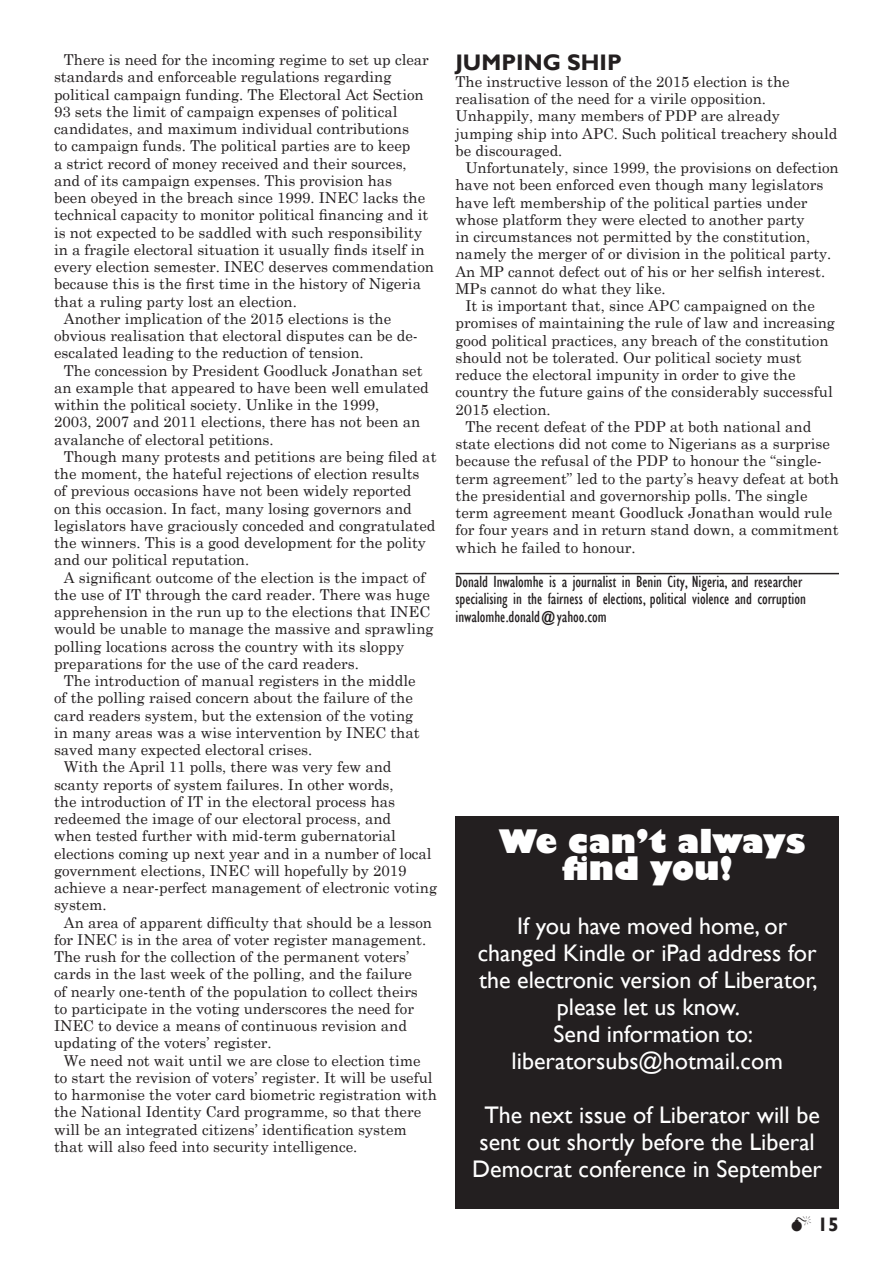
<style>
.page{position:relative;width:893px;height:1263px;background:#fff}
.page>*{position:absolute;margin:0;border:0;box-sizing:border-box;transform-origin:0 0}
.t1{font:800 31.5px/27px "Gill Sans";color:#fff;text-align:center}
.t2{font:24px/27px "Gill Sans";color:#fff;text-align:center}
.Subhead{font:700 22.5px "Gill Sans";color:#231f20}
.t3{font:700 19.5px "Gill Sans";color:#231f20}
.Collective{font:condensed 16.5px/17.2px "Gill Sans";color:#231f20}
.Body_No_Indent{font:15px/17.2px "Century Schoolbook";color:#231f20}
</style>
<div class="page">
<hr style="left:455px;top:573px;width:384px;height:1px;background:#231f20">
<div style="left:455px;top:816px;width:384px;height:393px;background:#231f20"></div>
<p class="Body_No_Indent" style="left:54px;top:50px;width:381px;text-indent:10px">There is need for the incoming regime to set up clear standards and enforceable regulations regarding political campaign funding. The Electoral Act Section 93 sets the limit of campaign expenses of political candidates, and maximum individual contributions<br>to campaign funds. The political parties are to keep<br>a strict record of money received and their sources, and of its campaign expenses. This provision has<br>been obeyed in the breach since 1999. INEC lacks the technical capacity to monitor political financing and it is not expected to be saddled with such responsibility in a fragile electoral situation it usually finds itself in every election semester. INEC deserves commendation because this is the first time in the history of Nigeria that a ruling party lost an election.</p>
<p class="Body_No_Indent" style="left:54px;top:309px;width:365px;text-indent:10px">Another implication of the 2015 elections is the obvious realisation that electoral disputes can be de&shy;escalated leading to the reduction of tension.</p>
<p class="Body_No_Indent" style="left:54px;top:360px;width:376px;text-indent:10px">The concession by President Goodluck Jonathan set an example that appeared to have been well emulated within the political society. Unlike in the 1999,<br>2003, 2007 and 2011 elections, there has not been an avalanche of electoral petitions.</p>
<p class="Body_No_Indent" style="left:54px;top:447px;width:384px;text-indent:10px">Though many protests and petitions are being filed at the moment, the hateful rejections of election results<br>of previous occasions have not been widely reported<br>on this occasion. In fact, many losing governors and legislators have graciously conceded and congratulated the winners. This is a good development for the polity and our political reputation.</p>
<p class="Body_No_Indent" style="left:54px;top:567px;width:381px;text-indent:10px">A significant outcome of the election is the impact of the use of IT through the card reader. There was huge apprehension in the run up to the elections that INEC would be unable to manage the massive and sprawling polling locations across the country with its sloppy preparations for the use of the card readers.</p>
<p class="Body_No_Indent" style="left:54px;top:671px;width:367px;text-indent:10px">The introduction of manual registers in the middle of the polling raised concern about the failure of the card readers system, but the extension of the voting in many areas was a wise intervention by INEC that saved many expected electoral crises.</p>
<p class="Body_No_Indent" style="left:54px;top:757px;width:385px;text-indent:10px">With the April 11 polls, there was very few and scanty reports of system failures. In other words,<br>the introduction of IT in the electoral process has redeemed the image of our electoral process, and<br>when tested further with mid-term gubernatorial elections coming up next year and in a number of local government elections, INEC will hopefully by 2019 achieve a near-perfect management of electronic voting system.</p>
<p class="Body_No_Indent" style="left:54px;top:912px;width:380px;text-indent:10px">An area of apparent difficulty that should be a lesson for INEC is in the area of voter register management.<br>The rush for the collection of the permanent voters’ cards in the last week of the polling, and the failure<br>of nearly one-tenth of the population to collect theirs to participate in the voting underscores the need for INEC to device a means of continuous revision and updating of the voters’ register.</p>
<p class="Body_No_Indent" style="left:54px;top:1050px;width:384px;text-indent:10px">We need not wait until we are close to election time to start the revision of voters’ register. It will be useful to harmonise the voter card biometric registration with the National Identity Card programme, so that there will be an integrated citizens’ identification system that will also feed into security intelligence.</p>
<p class="Subhead" style="left:455px;top:48px;width:168px">JUMPING SHIP</p>
<p class="Body_No_Indent" style="left:455px;top:71px;width:383px">The instructive lesson of the 2015 election is the realisation of the need for a virile opposition.<br>Unhappily, many members of PDP are already jumping ship into APC. Such political treachery should be discouraged.</p>
<p class="Body_No_Indent" style="left:455px;top:158px;width:385px;text-indent:10px">Unfortunately, since 1999, the provisions on defection have not been enforced even though many legislators have left membership of the political parties under whose platform they were elected to another party<br>in circumstances not permitted by the constitution, namely the merger of or division in the political party.<br>An MP cannot defect out of his or her selfish interest.<br>MPs cannot do what they like.</p>
<p class="Body_No_Indent" style="left:455px;top:296px;width:381px;text-indent:10px">It is important that, since APC campaigned on the promises of maintaining the rule of law and increasing good political practices, any breach of the constitution should not be tolerated. Our political society must reduce the electoral impunity in order to give the country the future gains of the considerably successful 2015 election.</p>
<p class="Body_No_Indent" style="left:455px;top:416px;width:385px;text-indent:10px">The recent defeat of the PDP at both national and state elections did not come to Nigerians as a surprise because the refusal of the PDP to honour the “single&shy;term agreement” led to the party’s heavy defeat at both the presidential and governorship polls. The single term agreement meant Goodluck Jonathan would rule for four years and in return stand down, a commitment which he failed to honour.</p>
<p class="Collective" style="left:455px;top:573px;width:352px">Donald Inwalomhe is a journalist in Benin City, Nigeria, and researcher specialising in the fairness of elections, political violence and corruption inwalomhe.donald@yahoo.com</p>
<p class="t1" style="left:499px;top:830px;width:308px">We can’t always find you!</p>
<p class="t2" style="left:478px;top:913px;width:341px">If you have moved home, or changed Kindle or iPad address for the electronic version of Liberator, please let us know.</p>
<p class="t2" style="left:512px;top:1021px;width:273px">Send information to: liberatorsubs@hotmail.com</p>
<p class="t2" style="left:472px;top:1102px;width:351px">The next issue of Liberator will be sent out shortly before the Liberal<br>Democrat conference in September</p>
<h3 class="t3" style="left:817px;top:1213px;width:23px">15</h3>
</div>
